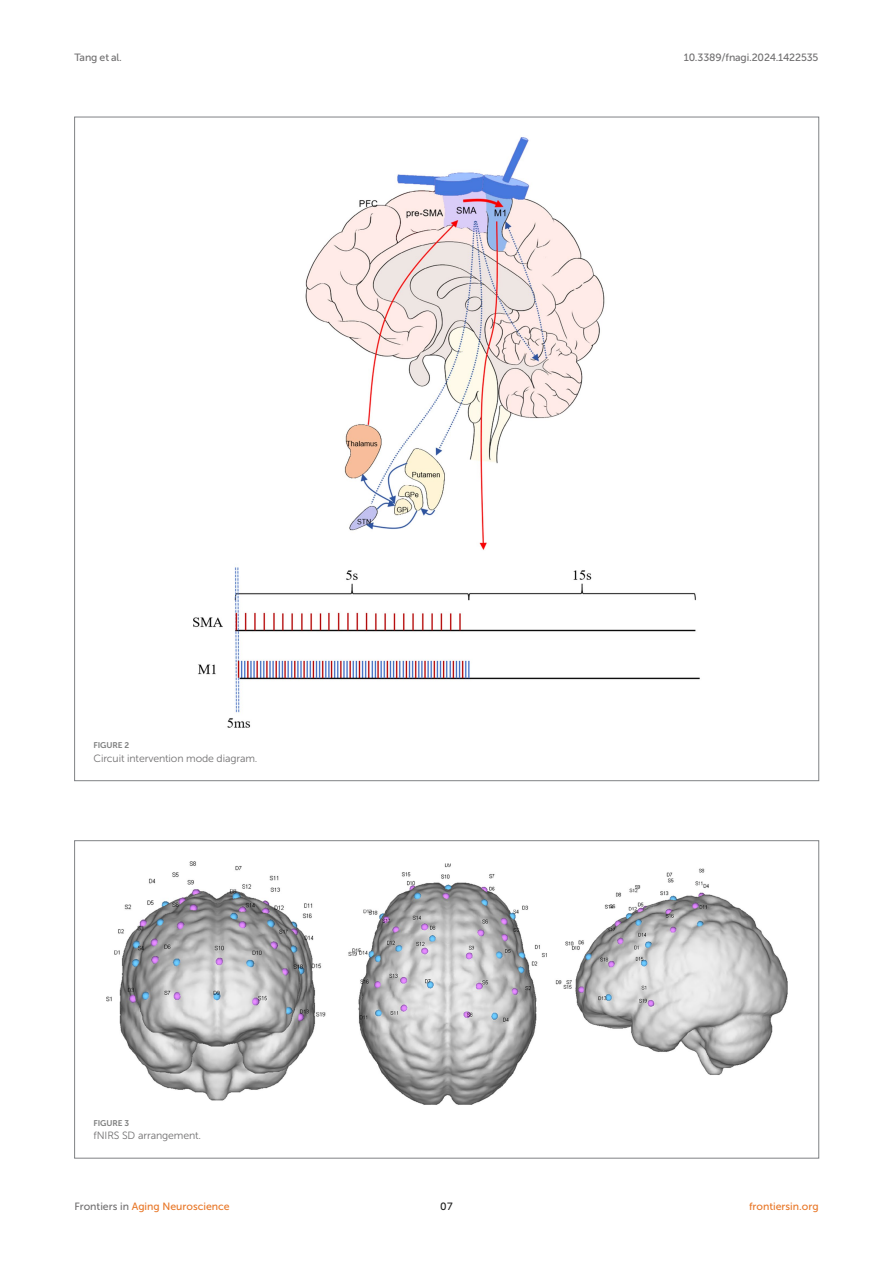
<style>
.page{position:relative;width:893px;height:1263px;background:#fff}
.page>*{position:absolute;margin:0;border:0;box-sizing:border-box;transform-origin:0 0}
.FIG_LEG{font:10.5px "Museo Sans 300";letter-spacing:-.01em;color:#706f70}
.t1{font:10.5px "Museo Sans 500";color:#e87626}
.t2{font:10.5px "Museo Sans 500";letter-spacing:-.015em;color:#706f70}
.t3{font:10.5px "Museo Sans 500";color:#1b1c1b}
.FIG_HD{font:8.25px "Museo Sans 700";letter-spacing:-.01em;color:#7e7f7f}
.s1{color:#706f70}
</style>
<div class="page">
<img style="left:193px;top:137px;width:507px;height:591px">
<img style="left:106px;top:861px;width:682px;height:244px">
<p class="t2" style="left:74px;top:51px;width:49px">Tang et al.</p>
<p class="t2" style="left:684px;top:51px;width:136px">10.3389/fnagi.2024.1422535</p>
<p class="FIG_HD" style="left:94px;top:741px;width:37px">FIGURE 2</p>
<p class="FIG_LEG" style="left:94px;top:752px;width:165px">Circuit intervention mode diagram.</p>
<p class="FIG_HD" style="left:94px;top:1118px;width:37px">FIGURE 3</p>
<p class="FIG_LEG" style="left:94px;top:1130px;width:109px">fNIRS SD arrangement.</p>
<p class="t1" style="left:74px;top:1200px;width:157px"><span class="s1">Frontiers in</span> Aging Neuroscience</p>
<p class="t3" style="left:440px;top:1200px;width:14px">07</p>
<p class="t1" style="left:749px;top:1200px;width:71px">frontiersin.org</p>
</div>
